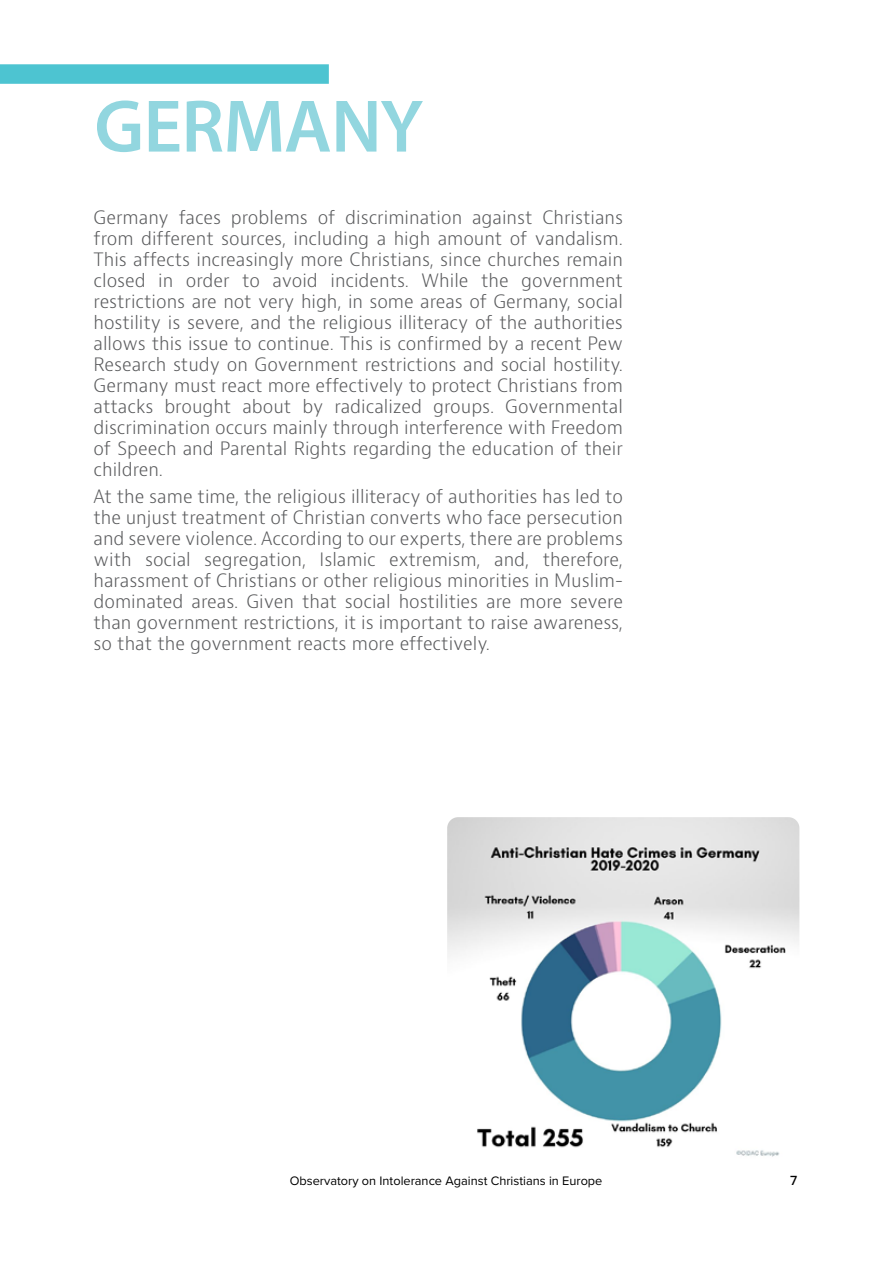
<style>
.page{position:relative;width:893px;height:1263px;background:#fff}
.page>*{position:absolute;margin:0;border:0;box-sizing:border-box;transform-origin:0 0}
.t1{font:600 75px "Myriad Pro";letter-spacing:-.01em;color:#92d6df}
.t2{font:300 18px/21px "Bernino Sans";color:#58595b;text-align:justify}
.t3{font:12.75px "Proxima Nova";color:#000}
.t4{font:600 12.75px "Open Sans";color:#000}
</style>
<div class="page">
<div style="left:0;top:64px;width:329px;height:20px;background:#4dc4d1"></div>
<img style="left:447px;top:817px;width:352px;height:340px">
<h1 class="t1" style="left:94px;top:79px;width:330px">GERMANY</h1>
<p class="t2" style="left:94px;top:207px;width:531px">Germany faces problems of discrimination against Christians from different sources, including a high amount of vandalism.<br>This affects increasingly more Christians, since churches remain closed in order to avoid incidents. While the government restrictions are not very high, in some areas of Germany, social hostility is severe, and the religious illiteracy of the authorities allows this issue to continue. This is confirmed by a recent Pew Research study on Government restrictions and social hostility.<br>Germany must react more effectively to protect Christians from attacks brought about by radicalized groups. Governmental discrimination occurs mainly through interference with Freedom of Speech and Parental Rights regarding the education of their children.</p>
<p class="t2" style="left:94px;top:486px;width:531px">At the same time, the religious illiteracy of authorities has led to the unjust treatment of Christian converts who face persecution and severe violence. According to our experts, there are problems with social segregation, Islamic extremism, and, therefore, harassment of Christians or other religious minorities in Muslim&shy;dominated areas. Given that social hostilities are more severe than government restrictions, it is important to raise awareness, so that the government reacts more effectively.</p>
<p class="t3" style="left:290px;top:1171px;width:314px">Observatory on Intolerance Against Christians in Europe</p>
<p class="t4" style="left:790px;top:1171px;width:9px">7</p>
</div>
